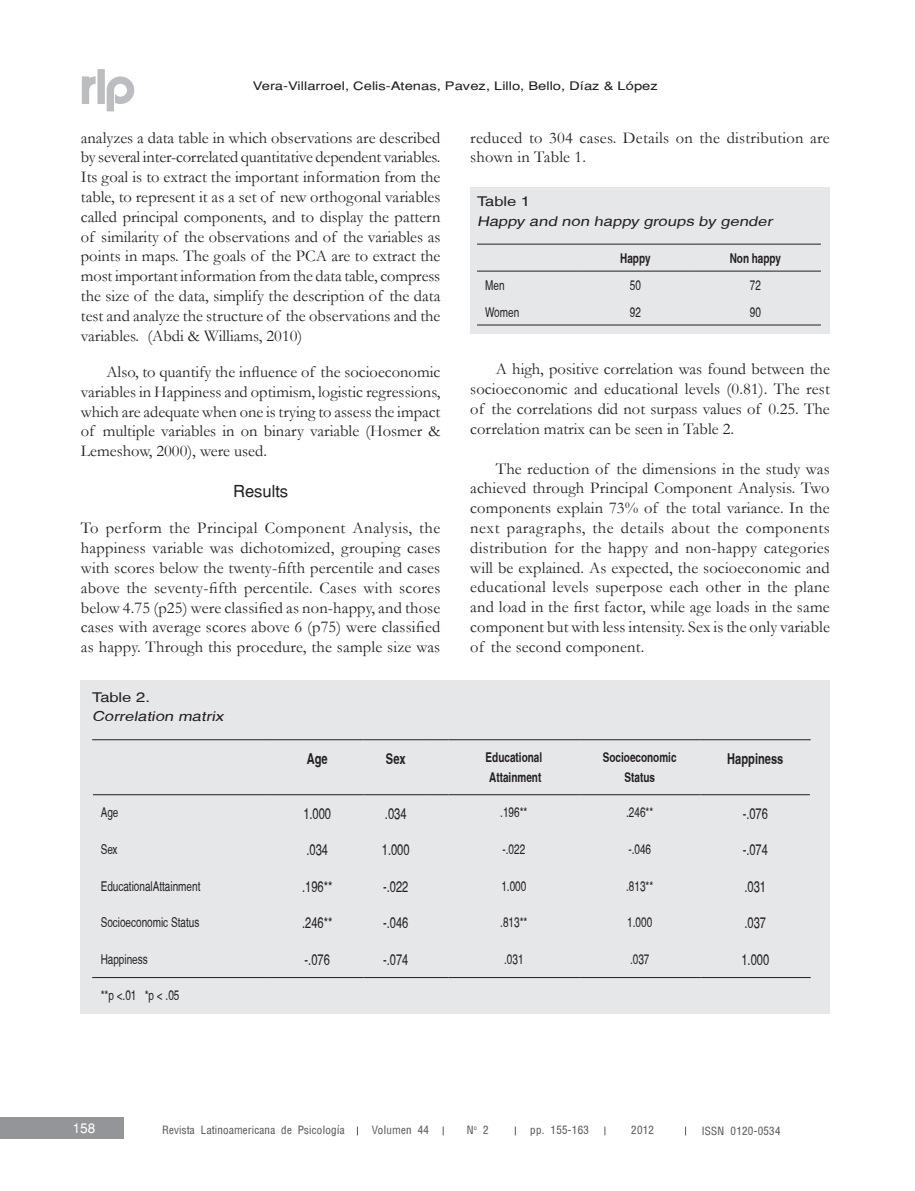
<style>
.page{position:relative;width:915px;height:1191px;background:#fff}
.page>*{position:absolute;margin:0;border:0;box-sizing:border-box;transform-origin:0 0}
.t1{font:16.5px/19.8px "Garamond";letter-spacing:.005em;color:#231f20;text-align:justify}
.t2{font:16.5px "Helvetica";color:#231f20}
.t3{font:condensed 15px "Helvetica";color:#231f20;scale:.9 1}
.t4{font:700 condensed 15px "Helvetica";color:#231f20;scale:.9 1}
.t5{font:condensed 13.5px "Helvetica";color:#231f20;scale:.9 1}
.t6{font:700 condensed 13.5px/19.5px "Helvetica";color:#231f20;scale:.9 1}
.t7{font:italic condensed 13.5px "Helvetica";color:#231f20;scale:1.5 1}
.t8{font:condensed 13.5px "Helvetica";color:#231f20;scale:1.5 1}
.t9{font:13.5px "Helvetica";color:#fff}
.t10{font:100 condensed 12.75px "Helvetica";color:#57585a}
.t11{font:11.7px "Helvetica";color:#231f20;scale:1.25 1}
.s1{font-weight:400}
</style>
<div class="page">
<div style="left:0;top:1117px;width:124px;height:21px;background:#939598"></div>
<svg style="left:82px;top:69px;width:52px;height:42px"></svg>
<div style="left:81px;top:680px;width:748px;height:333px;background:#e6e7e9"></div>
<div style="left:470px;top:188px;width:359px;height:146px;background:#e6e7e9"></div>
<hr style="left:477px;top:244px;width:103px;height:1px;background:#231f20">
<hr style="left:580px;top:244px;width:109px;height:1px;background:#231f20">
<hr style="left:689px;top:244px;width:131px;height:1px;background:#231f20">
<hr style="left:477px;top:271px;width:103px;height:1px;background:#231f20">
<hr style="left:580px;top:271px;width:109px;height:1px;background:#231f20">
<hr style="left:689px;top:271px;width:131px;height:1px;background:#231f20">
<hr style="left:477px;top:325px;width:103px;height:1px;background:#231f20">
<hr style="left:580px;top:325px;width:109px;height:1px;background:#231f20">
<hr style="left:689px;top:325px;width:131px;height:1px;background:#231f20">
<hr style="left:92px;top:739px;width:179px;height:1px;background:#231f20">
<hr style="left:271px;top:739px;width:92px;height:1px;background:#231f20">
<hr style="left:363px;top:739px;width:65px;height:1px;background:#231f20">
<svg style="left:428px;top:739px;width:20px;height:1px"></svg>
<hr style="left:448px;top:739px;width:131px;height:1px;background:#231f20">
<hr style="left:579px;top:739px;width:121px;height:1px;background:#231f20">
<hr style="left:700px;top:739px;width:110px;height:1px;background:#231f20">
<hr style="left:93px;top:794px;width:178px;height:1px;background:#231f20">
<hr style="left:271px;top:794px;width:92px;height:1px;background:#231f20">
<hr style="left:363px;top:794px;width:65px;height:1px;background:#231f20">
<svg style="left:428px;top:794px;width:20px;height:1px"></svg>
<hr style="left:448px;top:794px;width:131px;height:1px;background:#231f20">
<hr style="left:579px;top:794px;width:121px;height:1px;background:#231f20">
<hr style="left:700px;top:794px;width:109px;height:1px;background:#231f20">
<hr style="left:92px;top:977px;width:179px;height:1px;background:#231f20">
<hr style="left:271px;top:977px;width:92px;height:1px;background:#231f20">
<hr style="left:363px;top:977px;width:65px;height:1px;background:#231f20">
<svg style="left:428px;top:977px;width:20px;height:1px"></svg>
<hr style="left:448px;top:977px;width:131px;height:1px;background:#231f20">
<hr style="left:579px;top:977px;width:121px;height:1px;background:#231f20">
<hr style="left:700px;top:977px;width:110px;height:1px;background:#231f20">
<p class="t11" style="left:253px;top:78px;width:325px">Vera-Villarroel, Celis-Atenas, Pavez, Lillo, Bello, Díaz &amp; López</p>
<p class="t1" style="left:81px;top:127px;width:361px">analyzes a data table in which observations are described by several inter-correlated quantitative dependent variables.<br>Its goal is to extract the important information from the table, to represent it as a set of new orthogonal variables called principal components, and to display the pattern of similarity of the observations and of the variables as points in maps. The goals of the PCA are to extract the most important information from the data table, compress the size of the data, simplify the description of the data test and analyze the structure of the observations and the variables. (Abdi &amp; Williams, 2010)</p>
<p class="t1" style="left:81px;top:361px;width:361px;text-indent:25px">Also, to quantify the influence of the socioeconomic variables in Happiness and optimism, logistic regressions, which are adequate when one is trying to assess the impact of multiple variables in on binary variable (Hosmer &amp; Lemeshow, 2000), were used.</p>
<p class="t2" style="left:233px;top:481px;width:57px">Results</p>
<p class="t1" style="left:81px;top:518px;width:361px">To perform the Principal Component Analysis, the happiness variable was dichotomized, grouping cases with scores below the twenty-fifth percentile and cases above the seventy-fifth percentile. Cases with scores below 4.75 (p25) were classified as non-happy, and those cases with average scores above 6 (p75) were classified as happy. Through this procedure, the sample size was</p>
<p class="t8" style="left:92px;top:689px;width:40px">Table 2.</p>
<p class="t7" style="left:92px;top:709px;width:91px">Correlation matrix</p>
<p class="t1" style="left:470px;top:127px;width:361px">reduced to 304 cases. Details on the distribution are shown in Table 1.</p>
<p class="t8" style="left:477px;top:194px;width:37px">Table 1</p>
<p class="t7" style="left:477px;top:213px;width:200px">Happy and non happy groups by gender</p>
<p class="t6" style="left:620px;top:248px;width:35px">Happy</p>
<p class="t6" style="left:729px;top:248px;width:59px">Non happy</p>
<p class="t5" style="left:485px;top:277px;width:23px">Men</p>
<p class="t5" style="left:629px;top:277px;width:14px">50</p>
<p class="t5" style="left:749px;top:277px;width:14px">72</p>
<p class="t5" style="left:485px;top:304px;width:39px">Women</p>
<p class="t5" style="left:629px;top:304px;width:14px">92</p>
<p class="t5" style="left:749px;top:304px;width:14px">90</p>
<p class="t1" style="left:470px;top:359px;width:361px;text-indent:25px">A high, positive correlation was found between the socioeconomic and educational levels (0.81). The rest of the correlations did not surpass values of 0.25. The correlation matrix can be seen in Table 2.</p>
<p class="t1" style="left:470px;top:458px;width:361px;text-indent:25px">The reduction of the dimensions in the study was achieved through Principal Component Analysis. Two components explain 73% of the total variance. In the next paragraphs, the details about the components distribution for the happy and non-happy categories will be explained. As expected, the socioeconomic and educational levels superpose each other in the plane and load in the first factor, while age loads in the same component but with less intensity. Sex is the only variable of the second component.</p>
<p class="t4" style="left:306px;top:749px;width:25px">Age</p>
<p class="t4" style="left:386px;top:749px;width:23px">Sex</p>
<p class="t6" style="left:485px;top:747px;width:64px">Educational<br>Attainment</p>
<p class="t6" style="left:602px;top:747px;width:83px;text-align:center">Socioeconomic<br>Status</p>
<p class="t4" style="left:727px;top:749px;width:64px">Happiness</p>
<p class="t5" style="left:101px;top:805px;width:21px">Age</p>
<p class="t3" style="left:303px;top:804px;width:32px">1.000</p>
<p class="t3" style="left:385px;top:804px;width:25px">.034</p>
<p class="t5" style="left:500px;top:805px;width:32px">.196**</p>
<p class="t5" style="left:626px;top:805px;width:32px">.246**</p>
<p class="t3" style="left:742px;top:804px;width:30px">-.076</p>
<p class="t5" style="left:101px;top:841px;width:20px">Sex</p>
<p class="t3" style="left:306px;top:841px;width:25px">.034</p>
<p class="t3" style="left:382px;top:841px;width:32px">1.000</p>
<p class="t5" style="left:502px;top:841px;width:27px">-.022</p>
<p class="t5" style="left:628px;top:841px;width:27px">-.046</p>
<p class="t3" style="left:742px;top:841px;width:30px">-.074</p>
<p class="t5" style="left:101px;top:878px;width:112px">EducationalAttainment</p>
<p class="t3" style="left:302px;top:877px;width:35px">.196**</p>
<p class="t3" style="left:383px;top:877px;width:30px">-.022</p>
<p class="t5" style="left:501px;top:878px;width:29px">1.000</p>
<p class="t5" style="left:626px;top:878px;width:32px">.813**</p>
<p class="t3" style="left:744px;top:877px;width:25px">.031</p>
<p class="t5" style="left:101px;top:914px;width:111px">Socioeconomic Status</p>
<p class="t3" style="left:302px;top:914px;width:35px">.246**</p>
<p class="t3" style="left:383px;top:914px;width:30px">-.046</p>
<p class="t5" style="left:500px;top:914px;width:32px">.813**</p>
<p class="t5" style="left:627px;top:914px;width:29px">1.000</p>
<p class="t3" style="left:744px;top:914px;width:25px">.037</p>
<p class="t5" style="left:101px;top:951px;width:54px">Happiness</p>
<p class="t3" style="left:304px;top:950px;width:30px">-.076</p>
<p class="t3" style="left:383px;top:950px;width:30px">-.074</p>
<p class="t5" style="left:504px;top:951px;width:23px">.031</p>
<p class="t5" style="left:629px;top:951px;width:23px">.037</p>
<p class="t3" style="left:741px;top:950px;width:32px">1.000</p>
<p class="t5" style="left:101px;top:987px;width:89px">**p &lt;.01 *p &lt; .05</p>
<p class="t9" style="left:73px;top:1120px;width:24px">158</p>
<p class="t10" style="left:162px;top:1122px;width:184px">Revista Latinoamericana de Psicolog<span class="s1">í</span>a</p>
<p class="t10" style="left:371px;top:1122px;width:59px">Volumen 44</p>
<p class="t10" style="left:466px;top:1122px;width:24px">N<sup>o</sup> 2</p>
<p class="t10" style="left:530px;top:1122px;width:61px">pp. 155-163</p>
<p class="t10" style="left:631px;top:1122px;width:25px">2012</p>
<p class="t10" style="left:701px;top:1123px;width:81px">ISSN 0120-0534</p>
</div>
